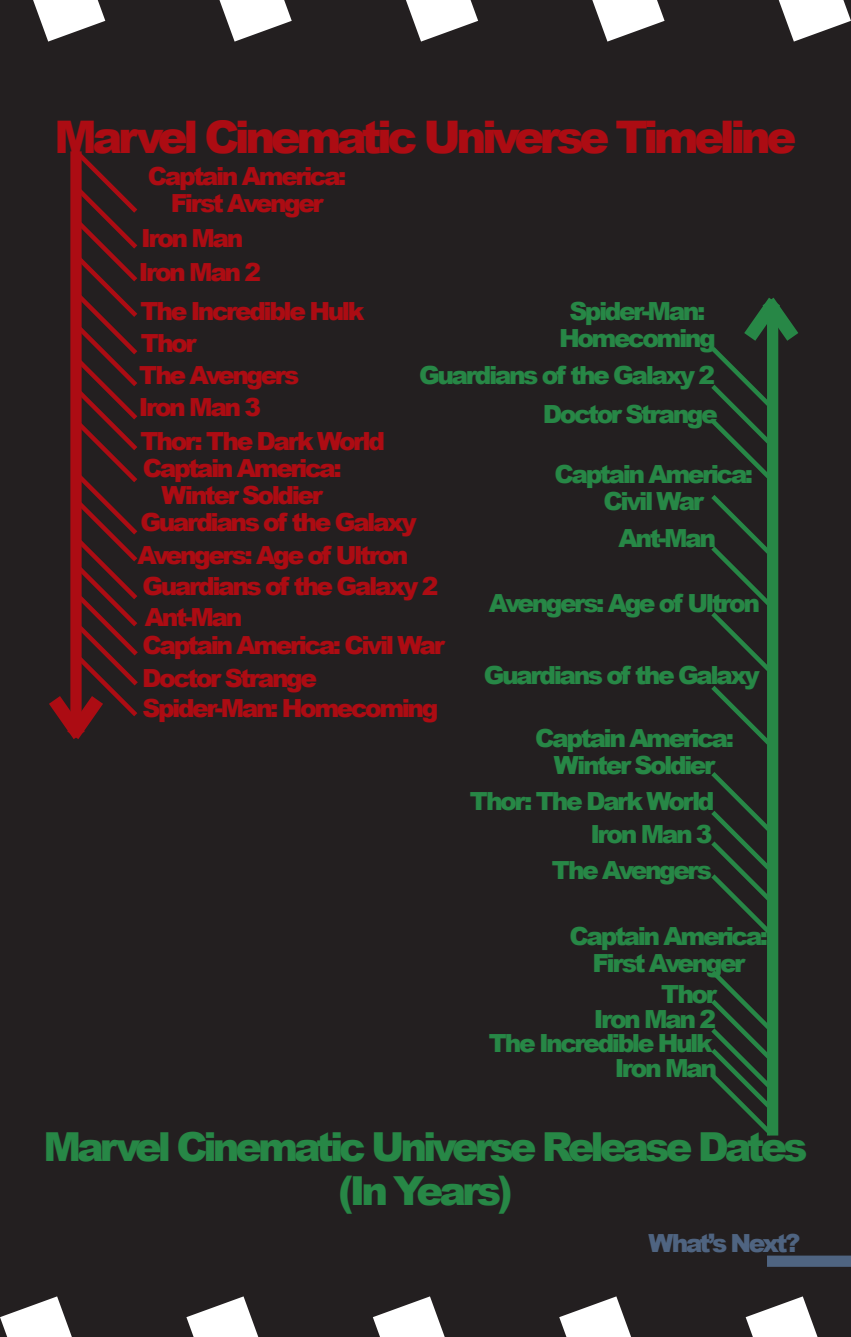
<style>
.page{position:relative;width:851px;height:1337px;background:#fff}
.page>*{position:absolute;margin:0;border:0;box-sizing:border-box;transform-origin:0 0}
.t1{font:900 45px "Arial";letter-spacing:-.1em;color:#ac0c13}
.t2{font:900 40.05px "Arial";letter-spacing:-.1em;color:#278746}
.t3{font:900 24.97px/27px "Arial";letter-spacing:-.1em;color:#ac0c13;text-align:center}
.t4{font:900 24.97px/27px "Arial";letter-spacing:-.1em;color:#278746;text-align:center}
.t5{font:900 24.97px "Arial";letter-spacing:-.1em;color:#4f6481}
</style>
<div class="page">
<div style="left:0;top:109px;width:850px;height:1119px;background:#231f20"></div>
<div style="left:767px;top:306px;width:11px;height:829px;background:#278746"></div>
<svg style="left:706px;top:767px;width:61px;height:173px;background:#232c24"></svg>
<svg style="left:706px;top:965px;width:71px;height:175px;background:#243b2a"></svg>
<svg style="left:706px;top:283px;width:105px;height:469px;background:#232f25"></svg>
<svg style="left:36px;top:147px;width:107px;height:607px;background:#3e1b1d"></svg>
<svg style="left:0;top:0;width:850px;height:109px;background:#3b3738"></svg>
<svg style="left:0;top:1228px;width:850px;height:108px;background:#3a3738"></svg>
<p class="t1" style="left:55px;top:105px;width:743px">Marvel Cinematic Universe Timeline</p>
<p class="t3" style="left:148px;top:162px;width:200px">Captain America:<br>First Avenger</p>
<p class="t3" style="left:141px;top:224px;width:104px">Iron Man</p>
<p class="t3" style="left:139px;top:258px;width:124px">Iron Man 2</p>
<p class="t3" style="left:140px;top:297px;width:225px">The Incredible Hulk</p>
<p class="t3" style="left:141px;top:329px;width:57px">Thor</p>
<p class="t3" style="left:139px;top:361px;width:162px">The Avengers</p>
<p class="t3" style="left:139px;top:393px;width:124px">Iron Man 3</p>
<p class="t3" style="left:140px;top:427px;width:246px">Thor: The Dark World</p>
<p class="t3" style="left:143px;top:454px;width:200px">Captain America:</p>
<p class="t3" style="left:162px;top:481px;width:163px">Winter Soldier</p>
<p class="t4" style="left:569px;top:297px;width:137px">Spider-Man:</p>
<p class="t4" style="left:559px;top:324px;width:158px">Homecoming</p>
<p class="t4" style="left:419px;top:361px;width:297px">Guardians of the Galaxy 2</p>
<p class="t4" style="left:543px;top:399px;width:176px">Doctor Strange</p>
<p class="t4" style="left:554px;top:460px;width:200px">Captain America:</p>
<p class="t4" style="left:603px;top:487px;width:102px">Civil War</p>
<p class="t3" style="left:140px;top:508px;width:277px">Guardians of the Galaxy</p>
<p class="t3" style="left:137px;top:541px;width:273px">Avengers: Age of Ultron</p>
<p class="t3" style="left:142px;top:571px;width:297px">Guardians of the Galaxy 2</p>
<p class="t3" style="left:145px;top:603px;width:99px">Ant-Man</p>
<p class="t3" style="left:142px;top:630px;width:304px">Captain America: Civil War</p>
<p class="t3" style="left:142px;top:663px;width:176px">Doctor Strange</p>
<p class="t3" style="left:142px;top:694px;width:297px">Spider-Man: Homecoming</p>
<p class="t4" style="left:618px;top:523px;width:99px">Ant-Man</p>
<p class="t4" style="left:489px;top:588px;width:273px">Avengers: Age of Ultron</p>
<p class="t4" style="left:484px;top:661px;width:277px">Guardians of the Galaxy</p>
<p class="t4" style="left:535px;top:724px;width:200px">Captain America:</p>
<p class="t4" style="left:554px;top:751px;width:163px">Winter Soldier</p>
<p class="t4" style="left:470px;top:786px;width:246px">Thor: The Dark World</p>
<p class="t4" style="left:590px;top:819px;width:124px">Iron Man 3</p>
<p class="t4" style="left:552px;top:856px;width:162px">The Avengers</p>
<p class="t4" style="left:569px;top:921px;width:200px">Captain America:<br>First Avenger</p>
<p class="t4" style="left:661px;top:979px;width:57px">Thor</p>
<p class="t4" style="left:593px;top:1005px;width:124px">Iron Man 2</p>
<p class="t4" style="left:488px;top:1029px;width:225px">The Incredible Hulk</p>
<p class="t4" style="left:614px;top:1053px;width:104px">Iron Man</p>
<p class="t2" style="left:43px;top:1118px;width:765px">Marvel Cinematic Universe Release Dates</p>
<p class="t2" style="left:338px;top:1161px;width:176px">(In Years)</p>
<p class="t5" style="left:648px;top:1225px;width:154px">What’s Next?</p>
</div>
